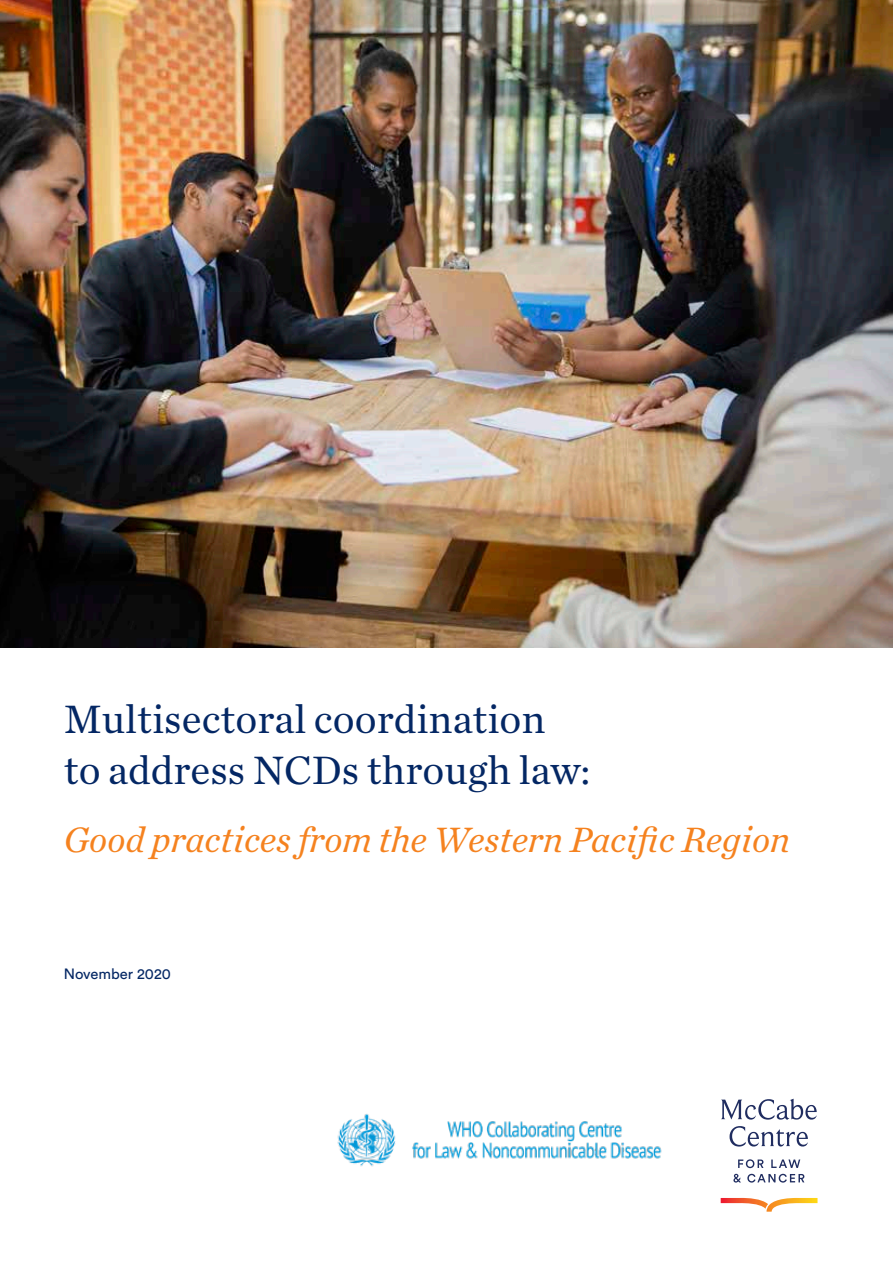
<style>
.page{position:relative;width:893px;height:1263px;background:#fff}
.page>*{position:absolute;margin:0;border:0;box-sizing:border-box;transform-origin:0 0}
.t1{font:41.4px/50.8px "Chronicle Text G1";color:#042764}
.t2{font:italic 36.9px "Chronicle Text G1";color:#f5821f}
.t3{font:14.85px "Circular Std";color:#042764}
</style>
<div class="page">
<svg style="left:729px;top:1126px;width:79px;height:20px"></svg>
<svg style="left:721px;top:1198px;width:96px;height:14px"></svg>
<svg style="left:738px;top:1159px;width:25px;height:9px"></svg>
<svg style="left:771px;top:1159px;width:29px;height:9px"></svg>
<svg style="left:733px;top:1174px;width:8px;height:8px"></svg>
<svg style="left:747px;top:1174px;width:57px;height:8px"></svg>
<svg style="left:721px;top:1099px;width:96px;height:21px"></svg>
<img style="left:337px;top:1113px;width:325px;height:54px">
<img style="left:0;top:0;width:893px;height:648px">
<p class="t1" style="left:64px;top:692px;width:528px">Multisectoral coordination to address NCDs through law:</p>
<p class="t2" style="left:64px;top:811px;width:728px">Good practices from the Western Pacific Region</p>
<p class="t3" style="left:64px;top:965px;width:109px">November 2020</p>
</div>
